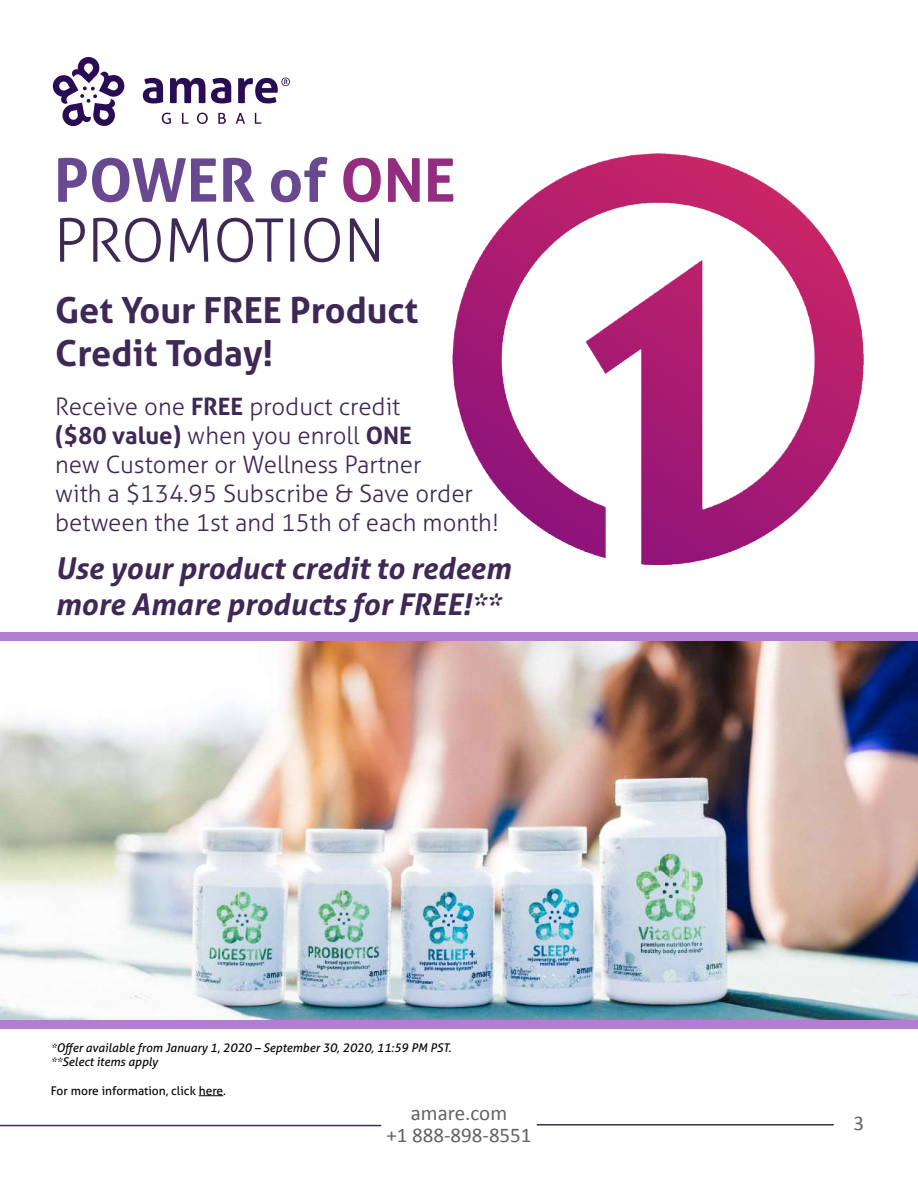
<style>
.page{position:relative;width:918px;height:1188px;background:#fff}
.page>*{position:absolute;margin:0;border:0;box-sizing:border-box;transform-origin:0 0}
.t1{font:300 60px/60px "Aller";color:#3e2956}
.t2{font:700 36px/43.2px "Aller";color:#3e2956}
.t3{font:italic 700 30px/36px "Aller";color:#3e2956}
.t4{font:300 24px/28.8px "Aller";color:#3e2956}
.t5{font:21px/22.5px "Calibri";color:#636366;text-align:center}
.t6{font:italic 12px/14.4px "Aller";color:#040503}
.t7{font:12px "Aller";color:#040503}
.s1{font-weight:700;color:#68488f}
.s2{font-weight:700;color:#922d80}
.s3{font-weight:700}
</style>
<div class="page">
<hr style="left:0;top:1125px;width:381px;height:1px;background:#3e2956">
<hr style="left:537px;top:1124px;width:297px;height:2px;background:#3e2956">
<svg style="left:143px;top:78px;width:20px;height:25px"></svg>
<svg style="left:170px;top:78px;width:35px;height:25px"></svg>
<svg style="left:211px;top:78px;width:20px;height:25px"></svg>
<svg style="left:162px;top:113px;width:9px;height:11px"></svg>
<svg style="left:182px;top:113px;width:7px;height:11px"></svg>
<svg style="left:197px;top:113px;width:11px;height:11px"></svg>
<svg style="left:218px;top:113px;width:8px;height:11px"></svg>
<svg style="left:236px;top:113px;width:9px;height:11px"></svg>
<svg style="left:255px;top:113px;width:6px;height:11px"></svg>
<svg style="left:52px;top:57px;width:73px;height:70px"></svg>
<svg style="left:238px;top:78px;width:52px;height:25px"></svg>
<img style="left:0;top:641px;width:918px;height:379px">
<img style="left:452px;top:153px;width:412px;height:412px">
<svg style="left:199px;top:1095px;width:24px;height:1px"></svg>
<div style="left:0;top:632px;width:918px;height:9px;background:#b37ed1"></div>
<div style="left:0;top:1020px;width:918px;height:8px;background:#b37ed1"></div>
<h1 class="t1" style="left:54px;top:150px;width:403px"><span class="s1">POWER of</span> <span class="s2">ONE<br></span>PROMOTION</h1>
<h2 class="t2" style="left:55px;top:288px;width:365px">Get Your FREE Product<br>Credit Today!</h2>
<p class="t4" style="left:55px;top:392px;width:445px">Receive one <span class="s3">FREE</span> product credit<br><span class="s3">($80 value)</span> when you enroll <span class="s3">ONE<br></span>new Customer or Wellness Partner<br>with a $134.95 Subscribe &amp; Save order between the 1st and 15th of each month!</p>
<p class="t3" style="left:55px;top:551px;width:457px">Use your product credit to redeem more Amare products for FREE!**</p>
<p class="t6" style="left:51px;top:1040px;width:402px">*Offer available from January 1, 2020 – September 30, 2020, 11:59 PM PST. **Select items apply</p>
<p class="t7" style="left:51px;top:1083px;width:177px">For more information, click here.</p>
<p class="t5" style="left:386px;top:1101px;width:147px">amare.com<br>+1 888-898-8551</p>
<p class="t5" style="left:853px;top:1110px;width:12px">3</p>
</div>
